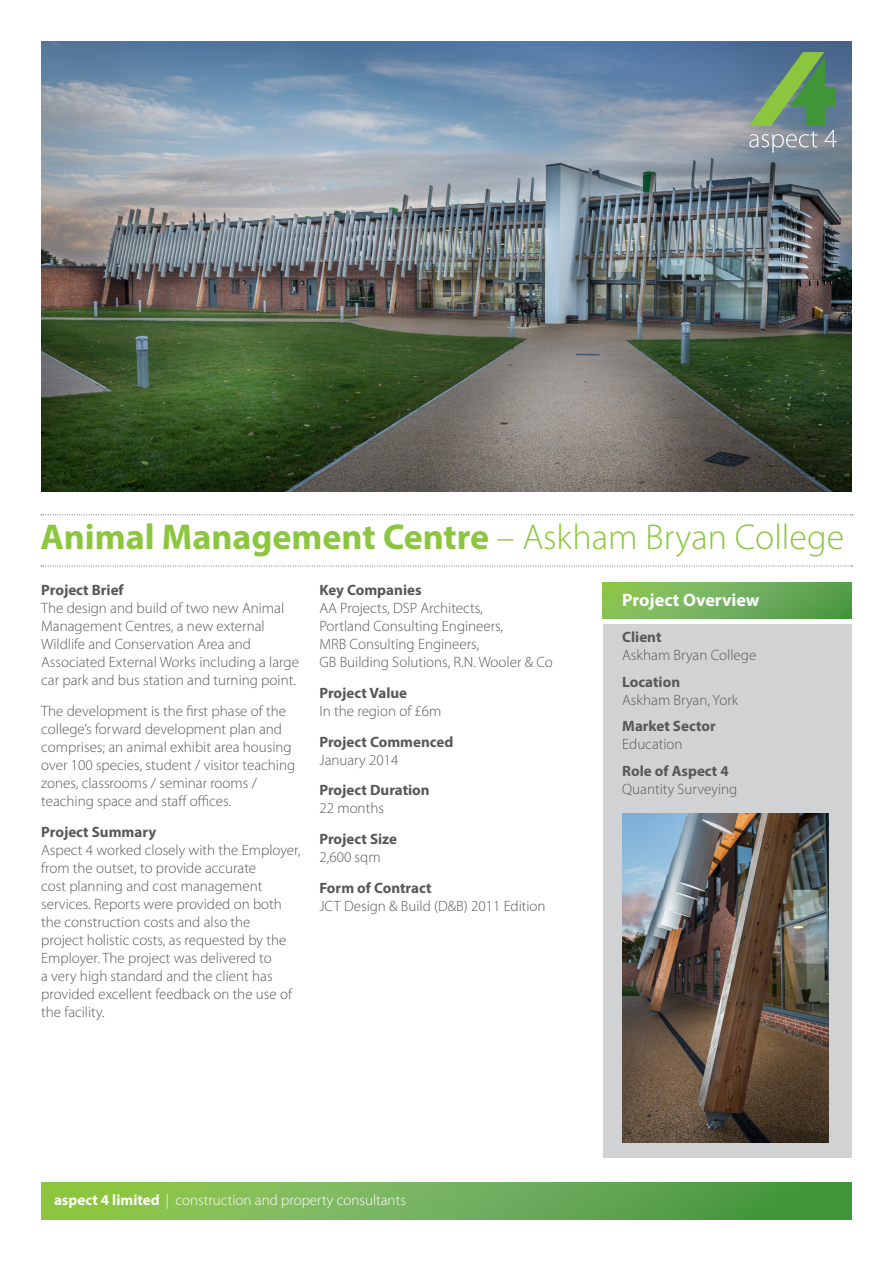
<style>
.page{position:relative;width:893px;height:1263px;background:#fff}
.page>*{position:absolute;margin:0;border:0;box-sizing:border-box;transform-origin:0 0}
.t1{font:700 36px "Myriad Pro";color:#8bc63e}
.t2{font:700 18px "Myriad Pro";color:#fff}
.t3{font:300 15px/18px "Myriad Pro";color:#57585a}
.t4{font:700 15px/18px "Myriad Pro";color:#57585a}
.t5{font:300 15px "Myriad Pro";color:#fff}
.s1{font-weight:300}
.s2{font-weight:700}
</style>
<div class="page">
<img style="left:41px;top:41px;width:810px;height:451px">
<div style="left:603px;top:624px;width:249px;height:533px;background:#d1d2d4"></div>
<svg style="left:41px;top:1182px;width:811px;height:37px;background:#6eaf50"></svg>
<svg style="left:41px;top:514px;width:812px;height:1px"></svg>
<svg style="left:41px;top:566px;width:812px;height:1px"></svg>
<svg style="left:602px;top:583px;width:250px;height:35px;background:#71b057"></svg>
<img style="left:622px;top:813px;width:206px;height:329px">
<svg style="left:749px;top:52px;width:87px;height:100px;background:#6d937a"></svg>
<p class="t1" style="left:40px;top:513px;width:805px">Animal Management Centre <span class="s1">– Askham Bryan College</span></p>
<p class="t3" style="left:41px;top:581px;width:259px"><span class="s2">Project Brief<br></span>The design and build of two new Animal Management Centres, a new external Wildlife and Conservation Area and Associated External Works including a large car park and bus station and turning point.</p>
<p class="t3" style="left:41px;top:702px;width:256px">The development is the first phase of the college’s forward development plan and comprises; an animal exhibit area housing over 100 species, student / visitor teaching zones, classrooms / seminar rooms / teaching space and staff offices.</p>
<p class="t3" style="left:41px;top:822px;width:261px"><span class="s2">Project Summary<br></span>Aspect 4 worked closely with the Employer, from the outset, to provide accurate<br>cost planning and cost management services. Reports were provided on both the construction costs and also the<br>project holistic costs, as requested by the Employer. The project was delivered to<br>a very high standard and the client has provided excellent feedback on the use of the facility.</p>
<p class="t4" style="left:319px;top:580px;width:104px">Key Companies</p>
<p class="t3" style="left:319px;top:599px;width:235px">AA Projects, DSP Architects,<br>Portland Consulting Engineers,<br>MRB Consulting Engineers,<br>GB Building Solutions, R.N. Wooler &amp; Co</p>
<p class="t4" style="left:319px;top:683px;width:89px">Project Value</p>
<p class="t3" style="left:319px;top:702px;width:124px">In the region of £6m</p>
<p class="t4" style="left:319px;top:732px;width:135px">Project Commenced</p>
<p class="t3" style="left:319px;top:750px;width:80px">January 2014</p>
<p class="t4" style="left:319px;top:781px;width:112px">Project Duration</p>
<p class="t3" style="left:319px;top:799px;width:66px">22 months</p>
<p class="t4" style="left:319px;top:830px;width:79px">Project Size</p>
<p class="t3" style="left:319px;top:848px;width:63px">2,600 sqm</p>
<p class="t4" style="left:319px;top:878px;width:114px">Form of Contract</p>
<p class="t3" style="left:319px;top:897px;width:228px">JCT Design &amp; Build (D&amp;B) 2011 Edition</p>
<p class="t5" style="left:54px;top:1191px;width:353px"><span class="s2">aspect 4 limited</span> | construction and property consultants</p>
<p class="t2" style="left:622px;top:588px;width:139px">Project Overview</p>
<p class="t3" style="left:622px;top:628px;width:136px"><span class="s2">Client<br></span>Askham Bryan College</p>
<p class="t3" style="left:622px;top:673px;width:117px"><span class="s2">Location<br></span>Askham Bryan, York</p>
<p class="t4" style="left:622px;top:717px;width:95px">Market Sector<br><span class="s1">Education</span></p>
<p class="t3" style="left:622px;top:762px;width:117px"><span class="s2">Role of Aspect 4<br></span>Quantity Surveying</p>
</div>
